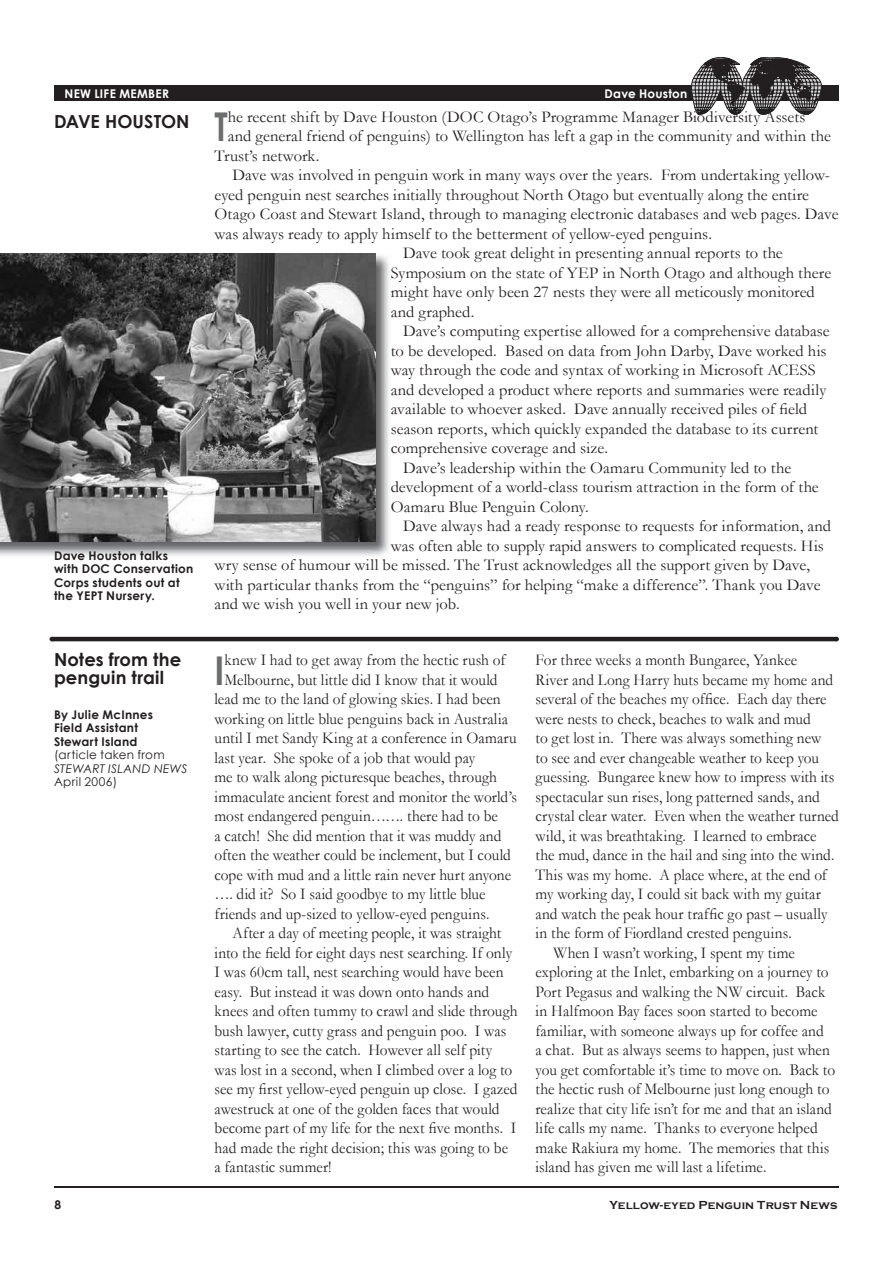
<style>
.page{position:relative;width:893px;height:1263px;background:#fff}
.page>*{position:absolute;margin:0;border:0;box-sizing:border-box;transform-origin:0 0}
.t1{font:700 39.6px "Century Gothic";color:#6c6d70;scale:.8 1}
.t2{font:700 39.6px "Century Gothic";color:#6c6d70;scale:.9 1}
.t3{font:700 18px/18px "Century Gothic";letter-spacing:.005em;color:#231f20}
.t4{font:16.5px "Garamond";letter-spacing:.005em;color:#231f20;scale:.93 1}
.t5{font:16.5px "Garamond";letter-spacing:.005em;color:#231f20}
.t6{font:700 12px/13.5px "Century Gothic";letter-spacing:.025em;color:#231f20}
.t7{font:12px "Century Gothic";letter-spacing:.025em;color:#231f20}
.t8{font:700 12px "Copperplate Gothic";letter-spacing:.01em;color:#231f20}
.t9{font:700 12px "Century Gothic";letter-spacing:.025em;color:#fff}
.t10{font:italic 12px "Century Gothic";letter-spacing:.02em;color:#231f20}
</style>
<div class="page">
<hr style="left:54px;top:1187px;width:785px;height:1px;background:#231f20">
<div style="left:54px;top:86px;width:785px;height:15px;background:#231f20"></div>
<svg style="left:691px;top:57px;width:131px;height:58px"></svg>
<img style="left:0;top:253px;width:389px;height:303px">
<img style="left:0;top:254px;width:376px;height:288px">
<hr style="left:50px;top:637px;width:789px;height:4px;background:#231f20">
<p class="t9" style="left:64px;top:86px;width:106px">NEW LIFE MEMBER</p>
<p class="t9" style="left:604px;top:86px;width:84px">Dave Houston</p>
<p class="t3" style="left:54px;top:112px;width:137px">DAVE HOUSTON</p>
<h1 class="t1" style="left:214px;top:102px;width:18px">T</h1>
<p class="t5" style="left:228px;top:106px;width:579px">he recent shift by Dave Houston (DOC Otago’s Programme Manager Biodiversity Assets</p>
<p class="t5" style="left:228px;top:126px;width:605px">and general friend of penguins) to Wellington has left a gap in the community and within the</p>
<p class="t5" style="left:214px;top:145px;width:106px">Trust’s network.</p>
<p class="t5" style="left:232px;top:165px;width:599px">Dave was involved in penguin work in many ways over the years. From undertaking yellow-</p>
<p class="t5" style="left:214px;top:184px;width:596px">eyed penguin nest searches initially throughout North Otago but eventually along the entire</p>
<p class="t5" style="left:214px;top:204px;width:626px">Otago Coast and Stewart Island, through to managing electronic databases and web pages. Dave</p>
<p class="t5" style="left:214px;top:223px;width:499px">was always ready to apply himself to the betterment of yellow-eyed penguins.</p>
<p class="t5" style="left:403px;top:243px;width:381px">Dave took great delight in presenting annual reports to the</p>
<p class="t5" style="left:391px;top:262px;width:442px">Symposium on the state of YEP in North Otago and although there</p>
<p class="t5" style="left:391px;top:282px;width:426px">might have only been 27 nests they were all meticously monitored</p>
<p class="t5" style="left:391px;top:301px;width:85px">and graphed.</p>
<p class="t5" style="left:403px;top:321px;width:428px">Dave’s computing expertise allowed for a comprehensive database</p>
<p class="t5" style="left:391px;top:340px;width:437px">to be developed. Based on data from John Darby, Dave worked his</p>
<p class="t5" style="left:391px;top:360px;width:426px">way through the code and syntax of working in Microsoft ACESS</p>
<p class="t5" style="left:391px;top:379px;width:437px">and developed a product where reports and summaries were readily</p>
<p class="t5" style="left:391px;top:399px;width:418px">available to whoever asked. Dave annually received piles of field</p>
<p class="t5" style="left:391px;top:418px;width:429px">season reports, which quickly expanded the database to its current</p>
<p class="t5" style="left:391px;top:438px;width:219px">comprehensive coverage and size.</p>
<p class="t5" style="left:403px;top:457px;width:390px">Dave’s leadership within the Oamaru Community led to the</p>
<p class="t5" style="left:391px;top:477px;width:430px">development of a world-class tourism attraction in the form of the</p>
<p class="t5" style="left:391px;top:496px;width:199px">Oamaru Blue Penguin Colony.</p>
<p class="t5" style="left:403px;top:516px;width:429px">Dave always had a ready response to requests for information, and</p>
<p class="t5" style="left:391px;top:535px;width:435px">was often able to supply rapid answers to complicated requests. His</p>
<p class="t5" style="left:214px;top:555px;width:597px">wry sense of humour will be missed. The Trust acknowledges all the support given by Dave,</p>
<p class="t5" style="left:214px;top:574px;width:608px">with particular thanks from the “penguins” for helping “make a difference”. Thank you Dave</p>
<p class="t5" style="left:214px;top:594px;width:247px">and we wish you well in your new job.</p>
<p class="t6" style="left:54px;top:548px;width:141px">Dave Houston talks with DOC Conservation<br>Corps students out at the YEPT Nursery.</p>
<p class="t3" style="left:54px;top:650px;width:129px">Notes from the penguin trail</p>
<p class="t6" style="left:54px;top:707px;width:101px">By Julie McInnes<br>Field Assistant<br>Stewart Island</p>
<p class="t7" style="left:54px;top:748px;width:112px">(article taken from</p>
<p class="t10" style="left:54px;top:761px;width:135px">STEWART ISLAND NEWS</p>
<p class="t7" style="left:54px;top:775px;width:65px">April 2006)</p>
<h1 class="t2" style="left:214px;top:645px;width:13px">I</h1>
<p class="t4" style="left:224px;top:650px;width:304px">knew I had to get away from the hectic rush of</p>
<p class="t4" style="left:224px;top:670px;width:295px">Melbourne, but little did I know that it would</p>
<p class="t4" style="left:214px;top:689px;width:309px">lead me to the land of glowing skies. I had been</p>
<p class="t4" style="left:214px;top:709px;width:317px">working on little blue penguins back in Australia</p>
<p class="t4" style="left:214px;top:728px;width:326px">until I met Sandy King at a conference in Oamaru</p>
<p class="t4" style="left:214px;top:748px;width:282px">last year. She spoke of a job that would pay</p>
<p class="t4" style="left:214px;top:767px;width:305px">me to walk along picturesque beaches, through</p>
<p class="t4" style="left:214px;top:787px;width:327px">immaculate ancient forest and monitor the world’s</p>
<p class="t4" style="left:214px;top:806px;width:306px">most endangered penguin……. there had to be</p>
<p class="t4" style="left:214px;top:826px;width:310px">a catch! She did mention that it was muddy and</p>
<p class="t4" style="left:214px;top:845px;width:320px">often the weather could be inclement, but I could</p>
<p class="t4" style="left:214px;top:865px;width:320px">cope with mud and a little rain never hurt anyone</p>
<p class="t4" style="left:214px;top:884px;width:293px">…. did it? So I said goodbye to my little blue</p>
<p class="t4" style="left:214px;top:904px;width:297px">friends and up-sized to yellow-eyed penguins.</p>
<p class="t4" style="left:232px;top:923px;width:290px">After a day of meeting people, it was straight</p>
<p class="t4" style="left:214px;top:943px;width:322px">into the field for eight days nest searching. If only</p>
<p class="t4" style="left:214px;top:962px;width:312px">I was 60cm tall, nest searching would have been</p>
<p class="t4" style="left:214px;top:982px;width:297px">easy. But instead it was down onto hands and</p>
<p class="t4" style="left:214px;top:1001px;width:327px">knees and often tummy to crawl and slide through</p>
<p class="t4" style="left:214px;top:1021px;width:315px">bush lawyer, cutty grass and penguin poo. I was</p>
<p class="t4" style="left:214px;top:1040px;width:300px">starting to see the catch. However all self pity</p>
<p class="t4" style="left:214px;top:1060px;width:322px">was lost in a second, when I climbed over a log to</p>
<p class="t4" style="left:214px;top:1079px;width:327px">see my first yellow-eyed penguin up close. I gazed</p>
<p class="t4" style="left:214px;top:1099px;width:308px">awestruck at one of the golden faces that would</p>
<p class="t4" style="left:214px;top:1118px;width:326px">become part of my life for the next five months. I</p>
<p class="t4" style="left:214px;top:1138px;width:317px">had made the right decision; this was going to be</p>
<p class="t4" style="left:214px;top:1157px;width:127px">a fantastic summer!</p>
<p class="t4" style="left:536px;top:650px;width:283px">For three weeks a month Bungaree, Yankee</p>
<p class="t4" style="left:536px;top:670px;width:321px">River and Long Harry huts became my home and</p>
<p class="t4" style="left:536px;top:689px;width:315px">several of the beaches my office. Each day there</p>
<p class="t4" style="left:536px;top:709px;width:297px">were nests to check, beaches to walk and mud</p>
<p class="t4" style="left:536px;top:728px;width:309px">to get lost in. There was always something new</p>
<p class="t4" style="left:536px;top:748px;width:306px">to see and ever changeable weather to keep you</p>
<p class="t4" style="left:536px;top:767px;width:323px">guessing. Bungaree knew how to impress with its</p>
<p class="t4" style="left:536px;top:787px;width:307px">spectacular sun rises, long patterned sands, and</p>
<p class="t4" style="left:536px;top:806px;width:328px">crystal clear water. Even when the weather turned</p>
<p class="t4" style="left:536px;top:826px;width:304px">wild, it was breathtaking. I learned to embrace</p>
<p class="t4" style="left:536px;top:845px;width:323px">the mud, dance in the hail and sing into the wind.</p>
<p class="t4" style="left:536px;top:865px;width:315px">This was my home. A place where, at the end of</p>
<p class="t4" style="left:536px;top:884px;width:308px">my working day, I could sit back with my guitar</p>
<p class="t4" style="left:536px;top:904px;width:315px">and watch the peak hour traffic go past – usually</p>
<p class="t4" style="left:536px;top:923px;width:277px">in the form of Fiordland crested penguins.</p>
<p class="t4" style="left:554px;top:943px;width:261px">When I wasn’t working, I spent my time</p>
<p class="t4" style="left:536px;top:962px;width:317px">exploring at the Inlet, embarking on a journey to</p>
<p class="t4" style="left:536px;top:982px;width:313px">Port Pegasus and walking the NW circuit. Back</p>
<p class="t4" style="left:536px;top:1001px;width:305px">in Halfmoon Bay faces soon started to become</p>
<p class="t4" style="left:536px;top:1021px;width:311px">familiar, with someone always up for coffee and</p>
<p class="t4" style="left:536px;top:1040px;width:318px">a chat. But as always seems to happen, just when</p>
<p class="t4" style="left:536px;top:1060px;width:324px">you get comfortable it’s time to move on. Back to</p>
<p class="t4" style="left:536px;top:1079px;width:318px">the hectic rush of Melbourne just long enough to</p>
<p class="t4" style="left:536px;top:1099px;width:320px">realize that city life isn’t for me and that an island</p>
<p class="t4" style="left:536px;top:1118px;width:305px">life calls my name. Thanks to everyone helped</p>
<p class="t4" style="left:536px;top:1138px;width:317px">make Rakiura my home. The memories that this</p>
<p class="t4" style="left:536px;top:1157px;width:250px">island has given me will last a lifetime.</p>
<p class="t6" style="left:54px;top:1197px;width:8px">8</p>
<p class="t8" style="left:609px;top:1198px;width:230px">Yellow-eyed Penguin Trust News</p>
</div>
